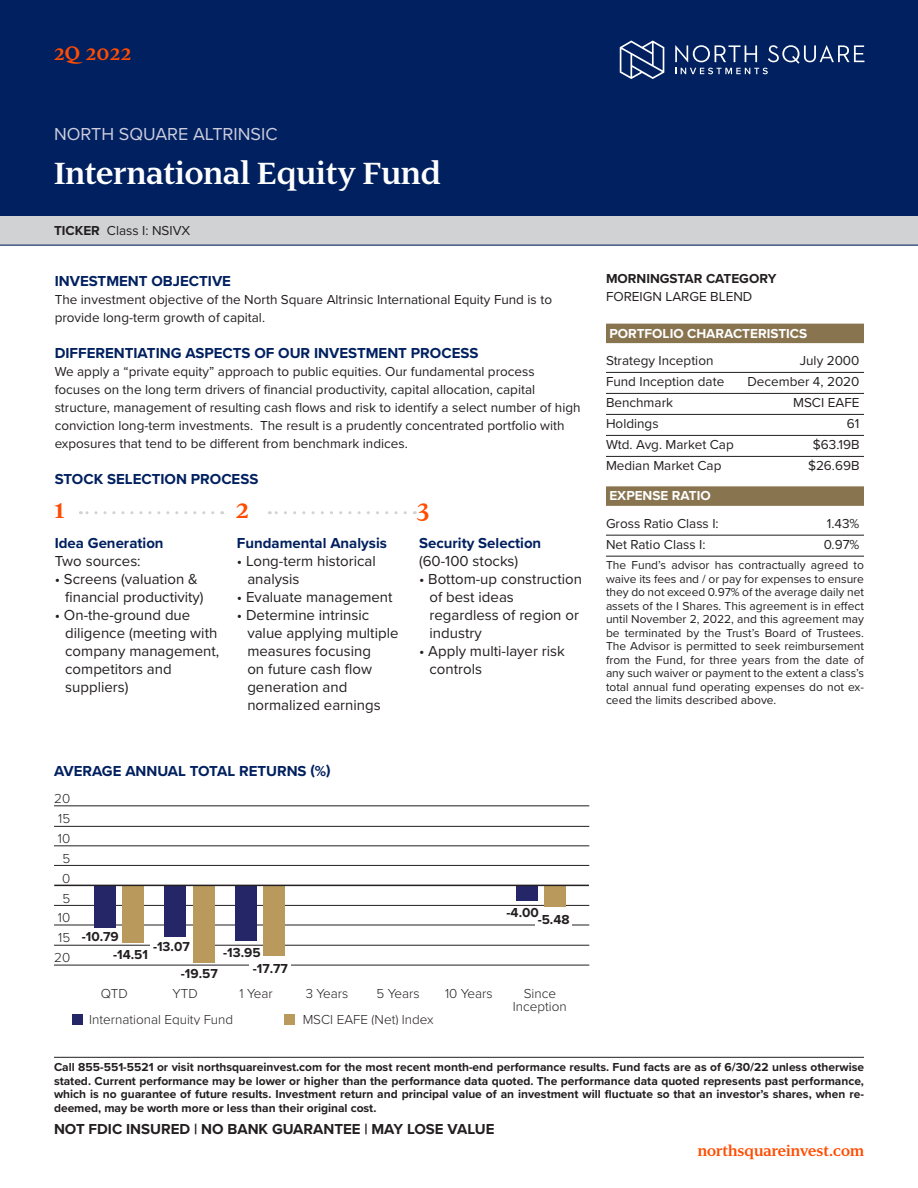
<style>
.page{position:relative;width:918px;height:1188px;background:#fff}
.page>*{position:absolute;margin:0;border:0;box-sizing:border-box;transform-origin:0 0}
.Head{font:700 37.5px "Dignitas";color:#fff}
.t1{font:700 30px "Dignitas";color:#ff4c00}
.Head-2{font:700 24px "Dignitas";letter-spacing:.025em;color:#ff4c00}
.t2{font:700 18px "Dignitas";color:#ff4c00}
.Head-3{font:18px "Proxima Nova";color:#cdcdde}
.t3{font:15px/18px "Proxima Nova";color:#231f20}
.sidebar_copy_justifi{font:700 15px/18px "Proxima Nova";color:#00205f}
.footnotes{font:700 15px "Proxima Nova";color:#231f20}
.Subhead{font:700 15px "Proxima Nova";color:#00205f}
.investment_approach{font:700 15px "Proxima Nova";color:#00205f}
.sidebar_copy_justifi-2{font:13.5px/18px "Proxima Nova";color:#231f20}
.portfolio_characteri{font:13.5px "Proxima Nova";color:#231f20}
.t4{font:300 13.5px/20px "Proxima Nova";color:#231f20;text-align:right}
.t5{font:700 13.5px "Proxima Nova";color:#231f20}
.SIDEBAR_TITLE_w_Rule{font:700 13.5px "Proxima Nova";color:#fff}
.Head-4{font:13.5px "Proxima Nova";color:#231f20}
.footnotes-2{font:12px/13.5px "Proxima Nova";color:#231f20;text-align:justify}
.footnotes_with_rule{font:700 12px/13.5px "Proxima Nova";color:#231f20;text-align:justify}
.s1{font-weight:700}
.s2{font-weight:400;color:#231f20}
</style>
<div class="page">
<div style="left:0;top:215px;width:918px;height:30px;background:#d1d2d4"></div>
<div style="left:0;top:0;width:918px;height:216px;background:#00205f"></div>
<svg style="left:675px;top:45px;width:189px;height:29px"></svg>
<svg style="left:620px;top:41px;width:44px;height:38px"></svg>
<hr style="left:0;top:245px;width:918px;height:1px;background:#00205f">
<hr style="left:54px;top:1057px;width:810px;height:1px;background:#231f20">
<div style="left:606px;top:324px;width:258px;height:19px;background:#897450"></div>
<hr style="left:606px;top:372px;width:258px;height:1px;background:#231f20">
<hr style="left:606px;top:393px;width:258px;height:1px;background:#231f20">
<hr style="left:606px;top:414px;width:258px;height:1px;background:#231f20">
<hr style="left:606px;top:435px;width:258px;height:1px;background:#231f20">
<hr style="left:606px;top:456px;width:258px;height:1px;background:#231f20">
<div style="left:606px;top:486px;width:258px;height:20px;background:#897450"></div>
<hr style="left:606px;top:535px;width:258px;height:1px;background:#231f20">
<hr style="left:606px;top:556px;width:258px;height:1px;background:#231f20">
<svg style="left:269px;top:511px;width:136px;height:3px"></svg>
<svg style="left:80px;top:511px;width:133px;height:3px"></svg>
<hr style="left:54px;top:965px;width:535px;height:1px;background:#231f20">
<hr style="left:54px;top:806px;width:535px;height:1px;background:#231f20">
<hr style="left:54px;top:826px;width:535px;height:1px;background:#231f20">
<hr style="left:54px;top:846px;width:535px;height:1px;background:#231f20">
<hr style="left:54px;top:865px;width:535px;height:1px;background:#231f20">
<hr style="left:54px;top:905px;width:535px;height:1px;background:#231f20">
<hr style="left:54px;top:925px;width:535px;height:1px;background:#231f20">
<hr style="left:54px;top:945px;width:535px;height:1px;background:#231f20">
<div style="left:123px;top:885px;width:21px;height:58px;background:#b99a5c"></div>
<div style="left:193px;top:885px;width:21px;height:78px;background:#b99a5c"></div>
<div style="left:263px;top:885px;width:21px;height:71px;background:#b99a5c"></div>
<div style="left:544px;top:885px;width:21px;height:22px;background:#b99a5c"></div>
<div style="left:95px;top:885px;width:21px;height:43px;background:#252667"></div>
<div style="left:165px;top:885px;width:21px;height:52px;background:#252667"></div>
<div style="left:235px;top:885px;width:21px;height:55px;background:#252667"></div>
<div style="left:516px;top:885px;width:21px;height:16px;background:#252667"></div>
<div style="left:72px;top:1014px;width:11px;height:11px;background:#252667"></div>
<div style="left:284px;top:1014px;width:11px;height:11px;background:#b99a5c"></div>
<hr style="left:54px;top:885px;width:535px;height:1px;background:#231f20">
<div style="left:150px;top:942px;width:43px;height:11px;background:#fff"></div>
<div style="left:249px;top:964px;width:42px;height:11px;background:#fff"></div>
<div style="left:536px;top:915px;width:36px;height:11px;background:#fff"></div>
<p class="Head-2" style="left:54px;top:39px;width:79px">2Q 2022</p>
<p class="Head-3" style="left:54px;top:121px;width:225px">NORTH SQUARE ALTRINSIC</p>
<p class="Head" style="left:54px;top:151px;width:388px">International Equity Fund</p>
<p class="Head-4" style="left:54px;top:221px;width:138px"><span class="s1">TICKER</span> Class I: NSIVX</p>
<p class="sidebar_copy_justifi" style="left:55px;top:272px;width:178px">INVESTMENT OBJECTIVE</p>
<p class="sidebar_copy_justifi-2" style="left:55px;top:290px;width:499px">The investment objective of the North Square Altrinsic International Equity Fund is to provide long-term growth of capital.</p>
<p class="sidebar_copy_justifi" style="left:55px;top:344px;width:425px">DIFFERENTIATING ASPECTS OF OUR INVESTMENT PROCESS</p>
<p class="sidebar_copy_justifi-2" style="left:55px;top:362px;width:527px">We apply a “private equity” approach to public equities. Our fundamental process focuses on the long term drivers of financial productivity, capital allocation, capital structure, management of resulting cash flows and risk to identify a select number of high conviction long-term investments. The result is a prudently concentrated portfolio with exposures that tend to be different from benchmark indices.</p>
<p class="investment_approach" style="left:55px;top:468px;width:205px">STOCK SELECTION PROCESS</p>
<p class="t1" style="left:55px;top:492px;width:11px">1</p>
<p class="t1" style="left:236px;top:492px;width:14px">2</p>
<p class="t1" style="left:417px;top:492px;width:14px">3</p>
<p class="sidebar_copy_justifi" style="left:55px;top:533px;width:110px">Idea Generation</p>
<p class="t3" style="left:55px;top:551px;width:88px">Two sources:</p>
<p class="t3" style="left:65px;top:569px;width:140px;text-indent:-10px">• Screens (valuation &amp; financial productivity)</p>
<p class="t3" style="left:65px;top:605px;width:156px;text-indent:-10px">• On-the-ground due diligence (meeting with company management, competitors and suppliers)</p>
<p class="sidebar_copy_justifi" style="left:237px;top:533px;width:152px">Fundamental Analysis</p>
<p class="t3" style="left:247px;top:551px;width:130px;text-indent:-10px">• Long-term historical analysis</p>
<p class="t3" style="left:237px;top:587px;width:157px">• Evaluate management</p>
<p class="t3" style="left:247px;top:605px;width:153px;text-indent:-10px">• Determine intrinsic value applying multiple measures focusing<br>on future cash flow generation and normalized earnings</p>
<p class="Subhead" style="left:54px;top:760px;width:278px">AVERAGE ANNUAL TOTAL RETURNS (%)</p>
<p class="t4" style="left:54px;top:788px;width:18px">20<br>15<br>10<br>5<br>0<br>5<br>10<br>15<br>20</p>
<p class="t5" style="left:82px;top:926px;width:38px">-10.79</p>
<p class="t5" style="left:153px;top:936px;width:38px">-13.07</p>
<p class="t5" style="left:113px;top:944px;width:36px">-14.51</p>
<p class="t5" style="left:223px;top:942px;width:39px">-13.95</p>
<p class="t5" style="left:181px;top:963px;width:38px">-19.57</p>
<p class="t5" style="left:253px;top:958px;width:37px">-17.77</p>
<p class="sidebar_copy_justifi" style="left:419px;top:533px;width:124px">Security Selection <span class="s2">(60-100 stocks)</span></p>
<p class="t3" style="left:430px;top:569px;width:154px;text-indent:-10px">• Bottom-up construction of best ideas regardless of region or industry</p>
<p class="t3" style="left:430px;top:641px;width:137px;text-indent:-10px">• Apply multi-layer risk controls</p>
<p class="t5" style="left:507px;top:903px;width:34px">-4.00</p>
<p class="t5" style="left:538px;top:909px;width:33px">-5.48</p>
<p class="t4" style="left:101px;top:983px;width:28px">QTD</p>
<p class="t4" style="left:173px;top:983px;width:27px">YTD</p>
<p class="t4" style="left:240px;top:983px;width:35px">1 Year</p>
<p class="t4" style="left:306px;top:983px;width:44px">3 Years</p>
<p class="t4" style="left:376px;top:983px;width:45px">5 Years</p>
<p class="t4" style="left:445px;top:983px;width:49px">10 Years</p>
<p class="t4" style="left:513px;top:986px;width:55px;line-height:13.5px;text-align:center">Since<br>Inception</p>
<p class="t4" style="left:89px;top:1009px;width:146px">International Equity Fund</p>
<p class="t4" style="left:303px;top:1009px;width:133px">MSCI EAFE (Net) Index</p>
<p class="t5" style="left:606px;top:268px;width:172px">MORNINGSTAR CATEGORY</p>
<p class="sidebar_copy_justifi-2" style="left:606px;top:287px;width:148px">FOREIGN LARGE BLEND</p>
<p class="SIDEBAR_TITLE_w_Rule" style="left:609px;top:323px;width:199px">PORTFOLIO CHARACTERISTICS</p>
<p class="portfolio_characteri" style="left:606px;top:351px;width:109px">Strategy Inception</p>
<p class="portfolio_characteri" style="left:800px;top:351px;width:61px">July 2000</p>
<p class="portfolio_characteri" style="left:606px;top:372px;width:120px">Fund Inception date</p>
<p class="portfolio_characteri" style="left:747px;top:372px;width:114px">December 4, 2020</p>
<p class="portfolio_characteri" style="left:606px;top:393px;width:69px">Benchmark</p>
<p class="portfolio_characteri" style="left:793px;top:393px;width:68px">MSCI EAFE</p>
<p class="portfolio_characteri" style="left:606px;top:414px;width:54px">Holdings</p>
<p class="portfolio_characteri" style="left:847px;top:414px;width:14px">61</p>
<p class="portfolio_characteri" style="left:606px;top:435px;width:129px">Wtd. Avg. Market Cap</p>
<p class="portfolio_characteri" style="left:813px;top:435px;width:48px">$63.19B</p>
<p class="portfolio_characteri" style="left:606px;top:456px;width:117px">Median Market Cap</p>
<p class="portfolio_characteri" style="left:808px;top:456px;width:53px">$26.69B</p>
<p class="SIDEBAR_TITLE_w_Rule" style="left:609px;top:486px;width:103px">EXPENSE RATIO</p>
<p class="portfolio_characteri" style="left:606px;top:514px;width:114px">Gross Ratio Class I:</p>
<p class="portfolio_characteri" style="left:827px;top:514px;width:34px">1.43%</p>
<p class="portfolio_characteri" style="left:606px;top:535px;width:101px">Net Ratio Class I:</p>
<p class="portfolio_characteri" style="left:824px;top:535px;width:37px">0.97%</p>
<p class="footnotes-2" style="left:606px;top:558px;width:260px">The Fund’s advisor has contractually agreed to waive its fees and / or pay for expenses to ensure they do not exceed 0.97% of the average daily net assets of the I Shares. This agreement is in effect until November 2, 2022, and this agreement may be terminated by the Trust’s Board of Trustees.<br>The Advisor is permitted to seek reimbursement from the Fund, for three years from the date of any such waiver or payment to the extent a class’s total annual fund operating expenses do not ex&shy;ceed the limits described above.</p>
<p class="footnotes_with_rule" style="left:54px;top:1060px;width:812px">Call 855-551-5521 or visit northsquareinvest.com for the most recent month-end performance results. Fund facts are as of 6/30/22 unless otherwise stated. Current performance may be lower or higher than the performance data quoted. The performance data quoted represents past performance, which is no guarantee of future results. Investment return and principal value of an investment will fluctuate so that an investor’s shares, when re&shy;deemed, may be worth more or less than their original cost.</p>
<p class="footnotes" style="left:54px;top:1118px;width:442px">NOT FDIC INSURED | NO BANK GUARANTEE | MAY LOSE VALUE</p>
<p class="t2" style="left:698px;top:1140px;width:168px">northsquareinvest.com</p>
</div>
